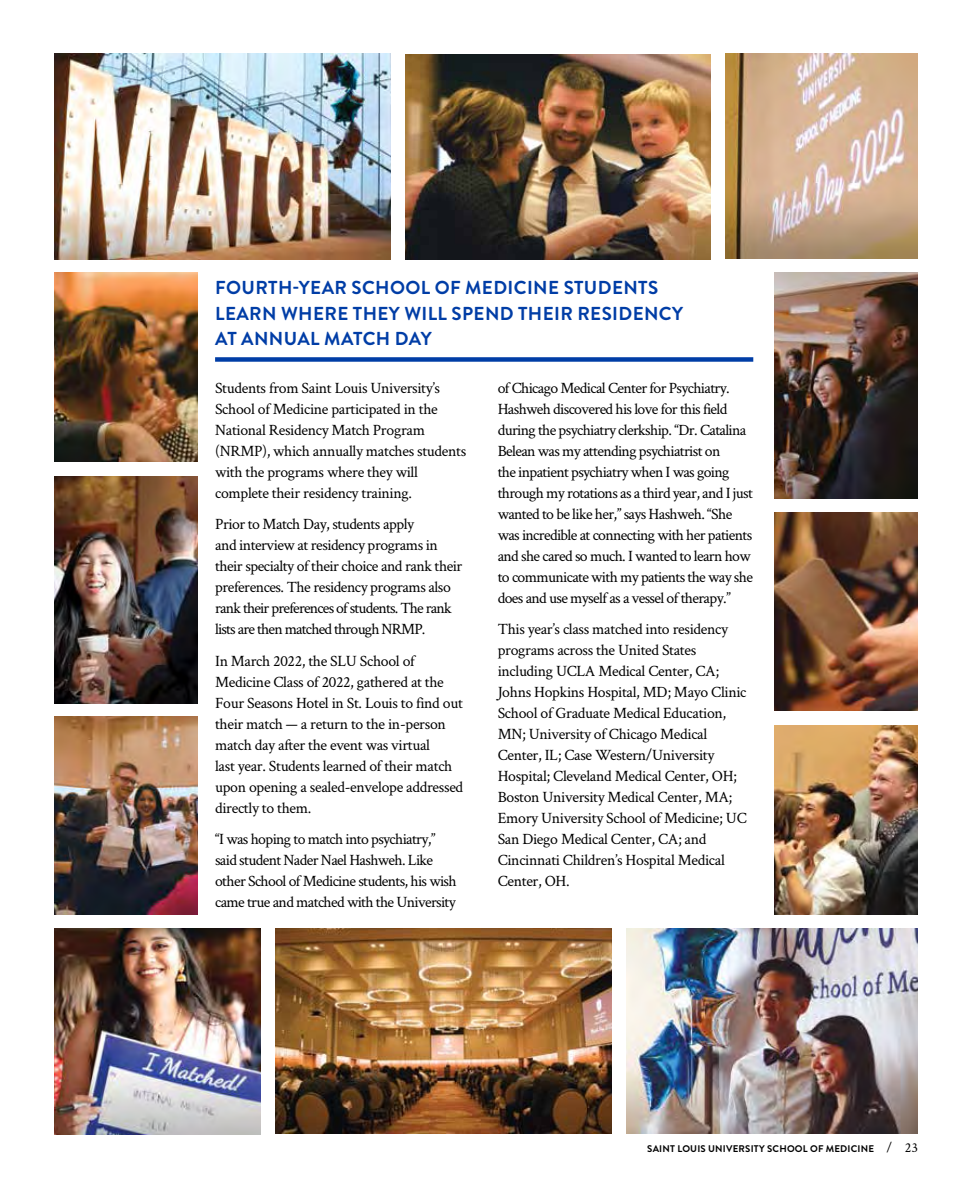
<style>
.page{position:relative;width:972px;height:1188px;background:#fff}
.page>*{position:absolute;margin:0;border:0;box-sizing:border-box;transform-origin:0 0}
.t1{font:700 18.75px/25.5px "Brandon Grotesque";letter-spacing:.02em;color:#003da6}
.t2{font:15.75px/21px "Crimson Text";letter-spacing:-.02em;color:#000}
.t3{font:15.75px/21px "Crimson Text";letter-spacing:-.04em;color:#000}
.t4{font:700 9.6px "Brandon Grotesque";letter-spacing:.02em;color:#000}
.s1{font-family:"Crimson Text";font-weight:400;font-size:13.8px}
</style>
<div class="page">
<div style="left:215px;top:357px;width:538px;height:5px;background:#003da6"></div>
<img style="left:54px;top:54px;width:336px;height:205px">
<img style="left:725px;top:53px;width:193px;height:206px">
<img style="left:405px;top:54px;width:306px;height:206px">
<img style="left:54px;top:717px;width:144px;height:198px">
<img style="left:54px;top:476px;width:144px;height:227px">
<img style="left:54px;top:272px;width:144px;height:190px">
<img style="left:774px;top:512px;width:144px;height:198px">
<img style="left:774px;top:725px;width:144px;height:190px">
<img style="left:774px;top:272px;width:144px;height:227px">
<img style="left:276px;top:929px;width:336px;height:205px">
<img style="left:54px;top:929px;width:207px;height:205px">
<img style="left:626px;top:928px;width:292px;height:206px">
<p class="t1" style="left:215px;top:275px;width:469px">FOURTH-YEAR SCHOOL OF MEDICINE STUDENTS<br>LEARN WHERE THEY WILL SPEND THEIR RESIDENCY<br>AT ANNUAL MATCH DAY</p>
<p class="t2" style="left:215px;top:377px;width:253px">Students from Saint Louis University’s School of Medicine participated in the National Residency Match Program (NRMP), which annually matches students with the programs where they will complete their residency training.</p>
<p class="t2" style="left:215px;top:513px;width:249px">Prior to Match Day, students apply<br>and interview at residency programs in their specialty of their choice and rank their preferences. The residency programs also rank their preferences of students. The rank lists are then matched through NRMP.</p>
<p class="t2" style="left:215px;top:650px;width:250px">In March 2022, the SLU School of Medicine Class of 2022, gathered at the Four Seasons Hotel in St. Louis to find out their match — a return to the in-person match day after the event was virtual<br>last year. Students learned of their match upon opening a sealed-envelope addressed directly to them.</p>
<p class="t3" style="left:215px;top:828px;width:243px">“I was hoping to match into psychiatry,” said student Nader Nael Hashweh. Like other School of Medicine students, his wish came true and matched with the University</p>
<p class="t3" style="left:498px;top:377px;width:257px">of Chicago Medical Center for Psychiatry.<br>Hashweh discovered his love for this field during the psychiatry clerkship. “Dr. Catalina Belean was my attending psychiatrist on<br>the inpatient psychiatry when I was going through my rotations as a third year, and I just wanted to be like her,” says Hashweh. “She was incredible at connecting with her patients and she cared so much. I wanted to learn how to communicate with my patients the way she does and use myself as a vessel of therapy.”</p>
<p class="t2" style="left:498px;top:618px;width:251px">This year’s class matched into residency programs across the United States including UCLA Medical Center, CA; Johns Hopkins Hospital, MD; Mayo Clinic School of Graduate Medical Education, MN; University of Chicago Medical Center, IL; Case Western/University Hospital; Cleveland Medical Center, OH; Boston University Medical Center, MA; Emory University School of Medicine; UC San Diego Medical Center, CA; and Cincinnati Children’s Hospital Medical Center, OH.</p>
<p class="t4" style="left:647px;top:1142px;width:272px">SAINT LOUIS UNIVERSITY SCHOOL OF MEDICINE <span class="s1">/ 23</span></p>
</div>
